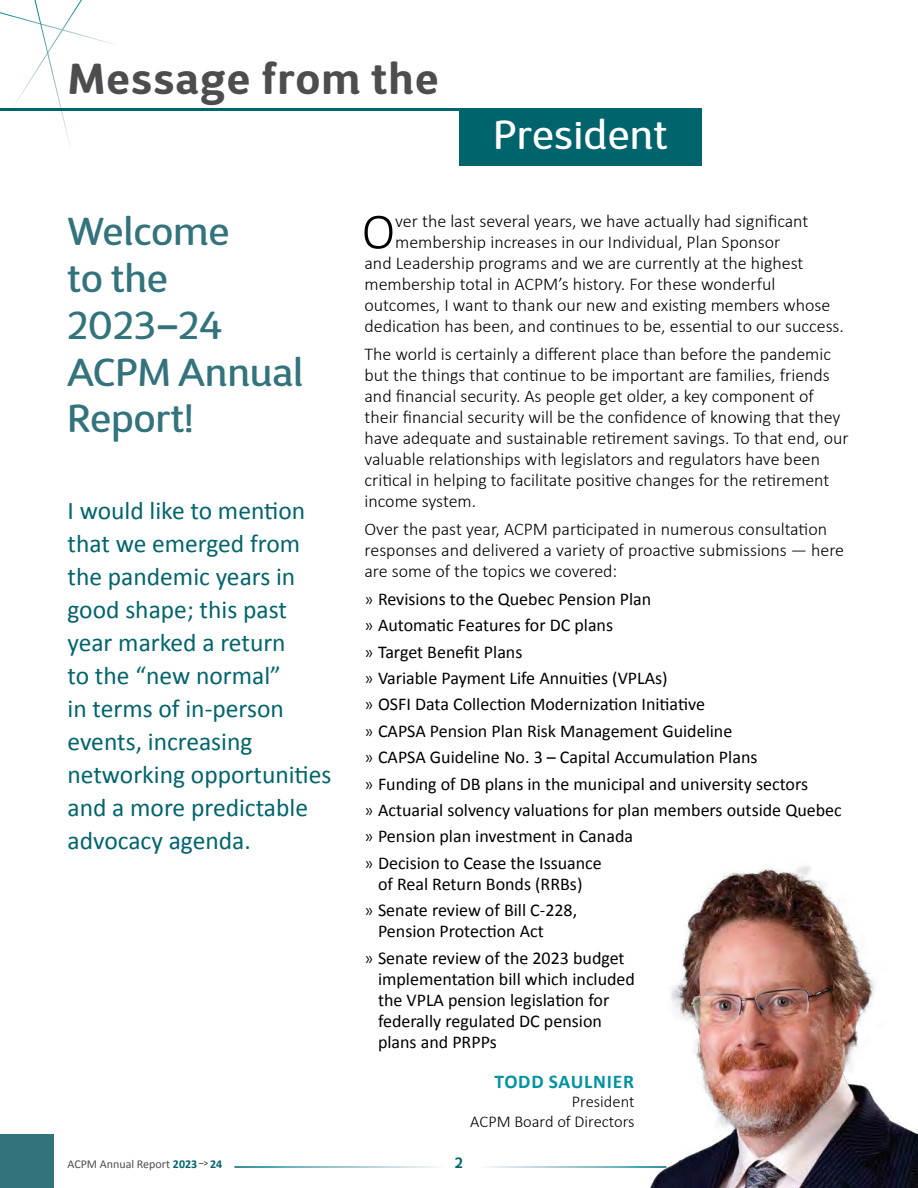
<style>
.page{position:relative;width:918px;height:1188px;background:#fff}
.page>*{position:absolute;margin:0;border:0;box-sizing:border-box;transform-origin:0 0}
.t1{font:300 51.15px "Calibri";color:#000}
.t2{font:700 43.5px "D Sari";letter-spacing:.04em;color:#4d4d4f}
.t3{font:40.5px "D Sari";letter-spacing:.02em;color:#fff}
.t4{font:500 39px/46.8px "D Sari";letter-spacing:.01em;color:#32737c}
.t5{font:25.5px/33px "Calibri";color:#00646c}
.t6{font:700 19.5px "Calibri";letter-spacing:.04em;color:#0093a0}
.t7{font:300 18px/21px "Calibri";color:#000}
.t8{font:18px/26.4px "Calibri";color:#000}
.t9{font:300 16.5px/19.8px "Calibri";color:#000;text-align:right}
.t10{font:700 15px "D Sari";color:#00646c}
.t11{font:12px "Calibri";color:#4d4d4f}
.s1{font-weight:300}
.s2{font-weight:700;color:#00646c}
.s3{font-weight:700;font-size:9px}
</style>
<div class="page">
<div style="left:0;top:1134px;width:54px;height:54px;background:#32737c"></div>
<svg style="left:0;top:0;width:113px;height:145px"></svg>
<img style="left:651px;top:866px;width:267px;height:322px">
<div style="left:459px;top:108px;width:243px;height:58px;background:#00646c"></div>
<hr style="left:0;top:108px;width:702px;height:3px;background:#00646c">
<h2 class="t2" style="left:68px;top:51px;width:371px">Message from the</h2>
<h3 class="t3" style="left:493px;top:110px;width:176px">President</h3>
<h3 class="t4" style="left:68px;top:208px;width:237px">Welcome<br>to the<br>2023–24<br>ACPM Annual<br>Report!</h3>
<h3 class="t5" style="left:68px;top:495px;width:266px">I would like to mention that we emerged from the pandemic years in good shape; this past year marked a return<br>to the “new normal”<br>in terms of in-person events, increasing networking opportunities and a more predictable advocacy agenda.</h3>
<h1 class="t1" style="left:362px;top:200px;width:35px">O</h1>
<p class="t7" style="left:395px;top:210px;width:415px">ver the last several years, we have actually had significant</p>
<p class="t7" style="left:395px;top:231px;width:387px">membership increases in our Individual, Plan Sponsor</p>
<p class="t7" style="left:365px;top:252px;width:440px">and Leadership programs and we are currently at the highest</p>
<p class="t7" style="left:365px;top:273px;width:412px">membership total in ACPM’s history. For these wonderful</p>
<p class="t7" style="left:365px;top:294px;width:467px">outcomes, I want to thank our new and existing members whose</p>
<p class="t7" style="left:365px;top:315px;width:481px">dedication has been, and continues to be, essential to our success.</p>
<p class="t7" style="left:365px;top:343px;width:486px">The world is certainly a different place than before the pandemic but the things that continue to be important are families, friends and financial security. As people get older, a key component of their financial security will be the confidence of knowing that they have adequate and sustainable retirement savings. To that end, our valuable relationships with legislators and regulators have been critical in helping to facilitate positive changes for the retirement income system.</p>
<p class="t7" style="left:365px;top:518px;width:481px">Over the past year, ACPM participated in numerous consultation responses and delivered a variety of proactive submissions — here are some of the topics we covered:</p>
<p class="t8" style="left:365px;top:586px;width:479px"><span class="s1">»</span> Revisions to the Quebec Pension Plan<br><span class="s1">»</span> Automatic Features for DC plans<br><span class="s1">»</span> Target Benefit Plans<br><span class="s1">»</span> Variable Payment Life Annuities (VPLAs)<br><span class="s1">»</span> OSFI Data Collection Modernization Initiative<br><span class="s1">»</span> CAPSA Pension Plan Risk Management Guideline<br><span class="s1">»</span> CAPSA Guideline No. 3 – Capital Accumulation Plans<br><span class="s1">»</span> Funding of DB plans in the municipal and university sectors<br><span class="s1">»</span> Actuarial solvency valuations for plan members outside Quebec <span class="s1">»</span> Pension plan investment in Canada<br><span class="s1">»</span> Decision to Cease the Issuance</p>
<p class="t8" style="left:365px;top:871px;width:219px;text-align:right">of Real Return Bonds (RRBs)<br><span class="s1">»</span> Senate review of Bill C-228,</p>
<p class="t8" style="left:365px;top:918px;width:262px;text-indent:13px">Pension Protection Act<br><span class="s1">»</span> Senate review of the 2023 budget</p>
<p class="t8" style="left:378px;top:968px;width:259px;line-height:21px">implementation bill which included the VPLA pension legislation for federally regulated DC pension plans and PRPPs</p>
<p class="t6" style="left:494px;top:1069px;width:141px">TODD SAULNIER</p>
<p class="t9" style="left:470px;top:1091px;width:166px">President<br>ACPM Board of Directors</p>
<p class="t11" style="left:68px;top:1156px;width:156px">ACPM Annual Report <span class="s2">2023</span> <span class="s3">–&gt;</span> <span class="s2">24</span></p>
<p class="t10" style="left:455px;top:1153px;width:10px">2</p>
</div>
